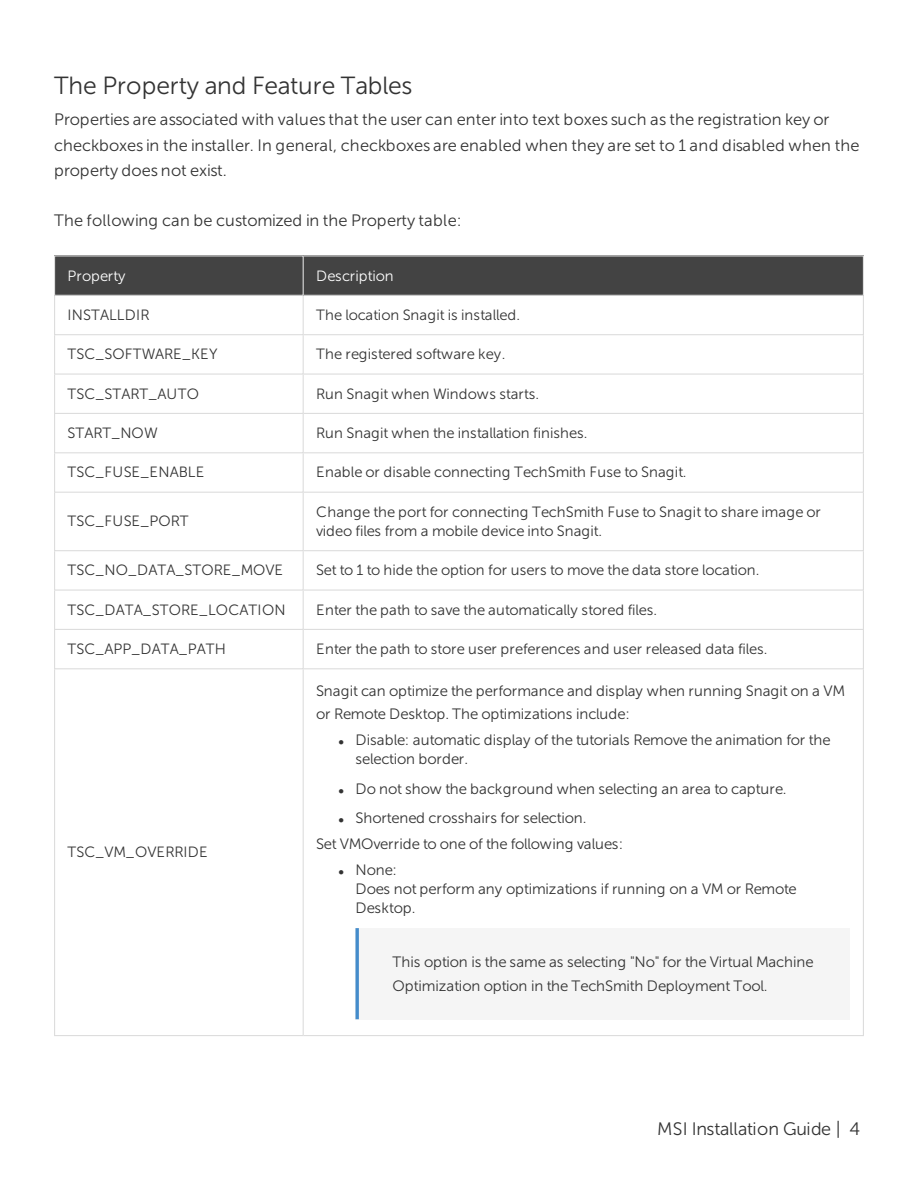
<style>
.page{position:relative;width:918px;height:1188px;background:#fff}
.page>*{position:absolute;margin:0;border:0;box-sizing:border-box;transform-origin:0 0}
.t1{font:24.75px "Museo Sans 300";letter-spacing:-.005em;color:#333}
.t2{font:18px "Museo Sans 300";letter-spacing:-.01em;color:#333}
.t3{font:16.5px/25.8px "Museo Sans 300";letter-spacing:-.005em;color:#333}
.t4{font:15px/19.2px "Museo Sans 300";letter-spacing:-.005em;color:#333}
.t5{font:14.85px/19.2px "Museo Sans 300";letter-spacing:-.005em;color:#333}
.t6{font:14.85px "Museo Sans 300";letter-spacing:-.005em;color:#fff}
</style>
<div class="page">
<div style="left:54px;top:255px;width:250px;height:41px;background:#434343"></div>
<div style="left:304px;top:255px;width:560px;height:41px;background:#434343"></div>
<div style="left:54px;top:255px;width:250px;height:41px;border:1px solid #ddd"></div>
<div style="left:303px;top:255px;width:561px;height:41px;border:1px solid #ddd"></div>
<div style="left:54px;top:295px;width:250px;height:40px;border:1px solid #ddd"></div>
<div style="left:54px;top:335px;width:250px;height:40px;border:1px solid #ddd"></div>
<div style="left:54px;top:374px;width:250px;height:40px;border:1px solid #ddd"></div>
<div style="left:54px;top:413px;width:250px;height:40px;border:1px solid #ddd"></div>
<div style="left:54px;top:453px;width:250px;height:40px;border:1px solid #ddd"></div>
<div style="left:54px;top:492px;width:250px;height:59px;border:1px solid #ddd"></div>
<div style="left:54px;top:551px;width:250px;height:40px;border:1px solid #ddd"></div>
<div style="left:54px;top:590px;width:250px;height:40px;border:1px solid #ddd"></div>
<div style="left:54px;top:629px;width:250px;height:40px;border:1px solid #ddd"></div>
<svg style="left:303px;top:295px;width:561px;height:373px"></svg>
<div style="left:54px;top:669px;width:250px;height:367px;border:1px solid #ddd"></div>
<svg style="left:303px;top:668px;width:561px;height:368px"></svg>
<h1 class="t1" style="left:54px;top:76px;width:360px">The Property and Feature Tables</h1>
<p class="t3" style="left:54px;top:108px;width:807px">Properties are associated with values that the user can enter into text boxes such as the registration key or checkboxes in the installer. In general, checkboxes are enabled when they are set to 1 and disabled when the property does not exist.</p>
<p class="t3" style="left:54px;top:209px;width:409px">The following can be customized in the Property table:</p>
<p class="t6" style="left:68px;top:269px;width:60px">Property</p>
<p class="t6" style="left:316px;top:269px;width:79px">Description</p>
<p class="t5" style="left:68px;top:307px;width:84px">INSTALLDIR</p>
<p class="t5" style="left:316px;top:307px;width:205px">The location Snagit is installed.</p>
<p class="t5" style="left:68px;top:346px;width:152px">TSC_SOFTWARE_KEY</p>
<p class="t5" style="left:316px;top:346px;width:191px">The registered software key.</p>
<p class="t5" style="left:68px;top:385px;width:133px">TSC_START_AUTO</p>
<p class="t5" style="left:316px;top:385px;width:225px">Run Snagit when Windows starts.</p>
<p class="t5" style="left:68px;top:425px;width:92px">START_NOW</p>
<p class="t5" style="left:316px;top:425px;width:273px">Run Snagit when the installation finishes.</p>
<p class="t5" style="left:68px;top:464px;width:138px">TSC_FUSE_ENABLE</p>
<p class="t5" style="left:316px;top:464px;width:372px">Enable or disable connecting TechSmith Fuse to Snagit.</p>
<p class="t5" style="left:68px;top:513px;width:123px">TSC_FUSE_PORT</p>
<p class="t5" style="left:316px;top:504px;width:506px">Change the port for connecting TechSmith Fuse to Snagit to share image or video files from a mobile device into Snagit.</p>
<p class="t5" style="left:68px;top:562px;width:217px">TSC_NO_DATA_STORE_MOVE</p>
<p class="t5" style="left:316px;top:562px;width:445px">Set to 1 to hide the option for users to move the data store location.</p>
<p class="t5" style="left:68px;top:601px;width:220px">TSC_DATA_STORE_LOCATION</p>
<p class="t5" style="left:316px;top:601px;width:343px">Enter the path to save the automatically stored files.</p>
<p class="t5" style="left:68px;top:641px;width:160px">TSC_APP_DATA_PATH</p>
<p class="t5" style="left:316px;top:641px;width:453px">Enter the path to store user preferences and user released data files.</p>
<p class="t5" style="left:68px;top:844px;width:142px">TSC_VM_OVERRIDE</p>
<p class="t4" style="left:316px;top:680px;width:531px;line-height:23.7px">Snagit can optimize the performance and display when running Snagit on a VM or Remote Desktop. The optimizations include:</p>
<p class="t4" style="left:356px;top:732px;width:477px;text-indent:-17px">● Disable: automatic display of the tutorials Remove the animation for the selection border.</p>
<p class="t4" style="left:339px;top:780px;width:450px">● Do not show the background when selecting an area to capture.</p>
<p class="t4" style="left:316px;top:806px;width:309px;line-height:25.8px;text-indent:22px">● Shortened crosshairs for selection.<br>Set VMOverride to one of the following values:</p>
<p class="t4" style="left:356px;top:861px;width:443px;text-indent:-17px">● None:<br>Does not perform any optimizations if running on a VM or Remote<br>Desktop.</p>
<p class="t4" style="left:393px;top:951px;width:423px;line-height:23.7px">This option is the same as selecting "No" for the Virtual Machine<br>Optimization option in the TechSmith Deployment Tool.</p>
<p class="t2" style="left:657px;top:1122px;width:205px">MSI Installation Guide | 4</p>
</div>
